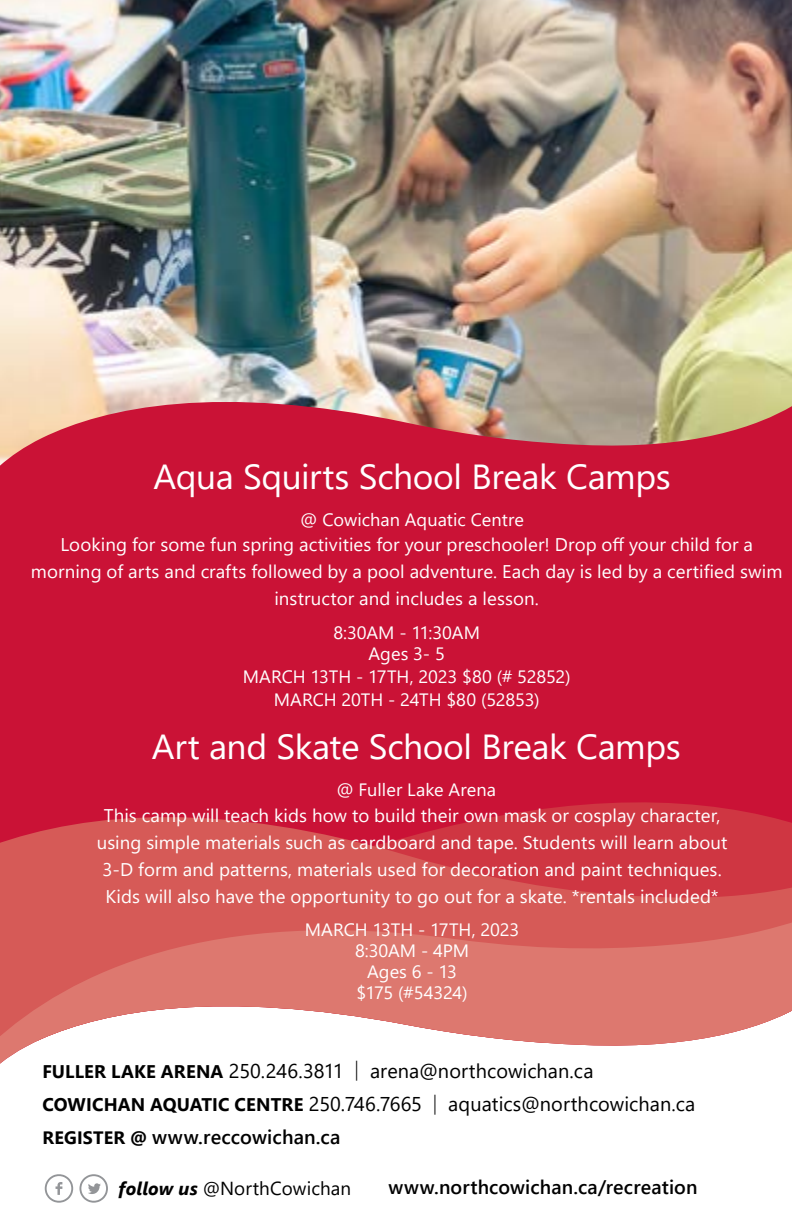
<style>
.page{position:relative;width:792px;height:1224px;background:#fff}
.page>*{position:absolute;margin:0;border:0;box-sizing:border-box;transform-origin:0 0}
.t1{font:34.8px "Segoe UI";letter-spacing:-.01em;color:#fff}
.t2{font:20px/33.2px "Segoe UI";color:#000}
.t3{font:600 19.8px "Segoe UI";letter-spacing:.01em;color:#000}
.t4{font:600 19.6px "Segoe UI";letter-spacing:.01em;color:#000}
.t5{font:18.8px "Segoe UI";letter-spacing:.005em;color:#000}
.t6{font:18.4px/27px "Segoe UI";letter-spacing:.005em;color:#fff;text-align:center}
.t7{font:17.8px/20.8px "Segoe UI";color:#fff;text-align:center}
.s1{font-weight:700;font-size:18.2px}
.s2{font-weight:300}
.s3{font-weight:700;font-size:18px}
.s4{font-weight:700;font-style:italic;font-size:18.4px}
.s5{font-size:18.4px}
</style>
<div class="page">
<svg style="left:45px;top:1174px;width:28px;height:29px"></svg>
<svg style="left:79px;top:1174px;width:29px;height:29px"></svg>
<div style="left:0;top:466px;width:792px;height:296px;background:#ca1236"></div>
<div style="left:0;top:762px;width:792px;height:13px;background:#ca1236"></div>
<svg style="left:0;top:775px;width:792px;height:49px;background:#ca1838"></svg>
<svg style="left:0;top:824px;width:792px;height:240px;background:#dd7774"></svg>
<img style="left:0;top:0;width:792px;height:466px">
<h1 class="t1" style="left:154px;top:444px;width:519px">Aqua Squirts School Break Camps</h1>
<p class="t7" style="left:300px;top:507px;width:225px">@ Cowichan Aquatic Centre</p>
<p class="t6" style="left:31px;top:530px;width:753px">Looking for some fun spring activities for your preschooler! Drop off your child for a morning of arts and crafts followed by a pool adventure. Each day is led by a certified swim instructor and includes a lesson.</p>
<p class="t7" style="left:333px;top:621px;width:148px">8:30AM - 11:30AM<br>Ages 3- 5</p>
<p class="t7" style="left:243px;top:663px;width:329px;line-height:23px">MARCH 13TH - 17TH, 2023 $80 (# 52852)<br>MARCH 20TH - 24TH $80 (52853)</p>
<h1 class="t1" style="left:152px;top:714px;width:530px">Art and Skate School Break Camps</h1>
<p class="t7" style="left:336px;top:778px;width:161px">@ Fuller Lake Arena</p>
<p class="t6" style="left:97px;top:800px;width:632px">This camp will teach kids how to build their own mask or cosplay character, using simple materials such as cardboard and tape. Students will learn about 3-D form and patterns, materials used for decoration and paint techniques.<br>Kids will also have the opportunity to go out for a skate. *rentals included*</p>
<p class="t7" style="left:305px;top:918px;width:216px">MARCH 13TH - 17TH, 2023<br>8:30AM - 4PM<br>Ages 6 - 13<br>$175 (#54324)</p>
<p class="t2" style="left:42px;top:1053px;width:654px"><span class="s1">FULLER LAKE ARENA</span> 250.246.3811 <span class="s2">|</span> arena@northcowichan.ca<br><span class="s1">COWICHAN AQUATIC CENTRE</span> 250.746.7665 <span class="s2">|</span> aquatics@northcowichan.ca</p>
<p class="t3" style="left:42px;top:1119px;width:300px"><span class="s3">REGISTER @</span> www.reccowichan.ca</p>
<p class="t5" style="left:119px;top:1170px;width:234px"><span class="s4">follow us</span> <span class="s5">@</span>NorthCowichan</p>
<p class="t4" style="left:389px;top:1169px;width:310px">www.northcowichan.ca/recreation</p>
</div>
